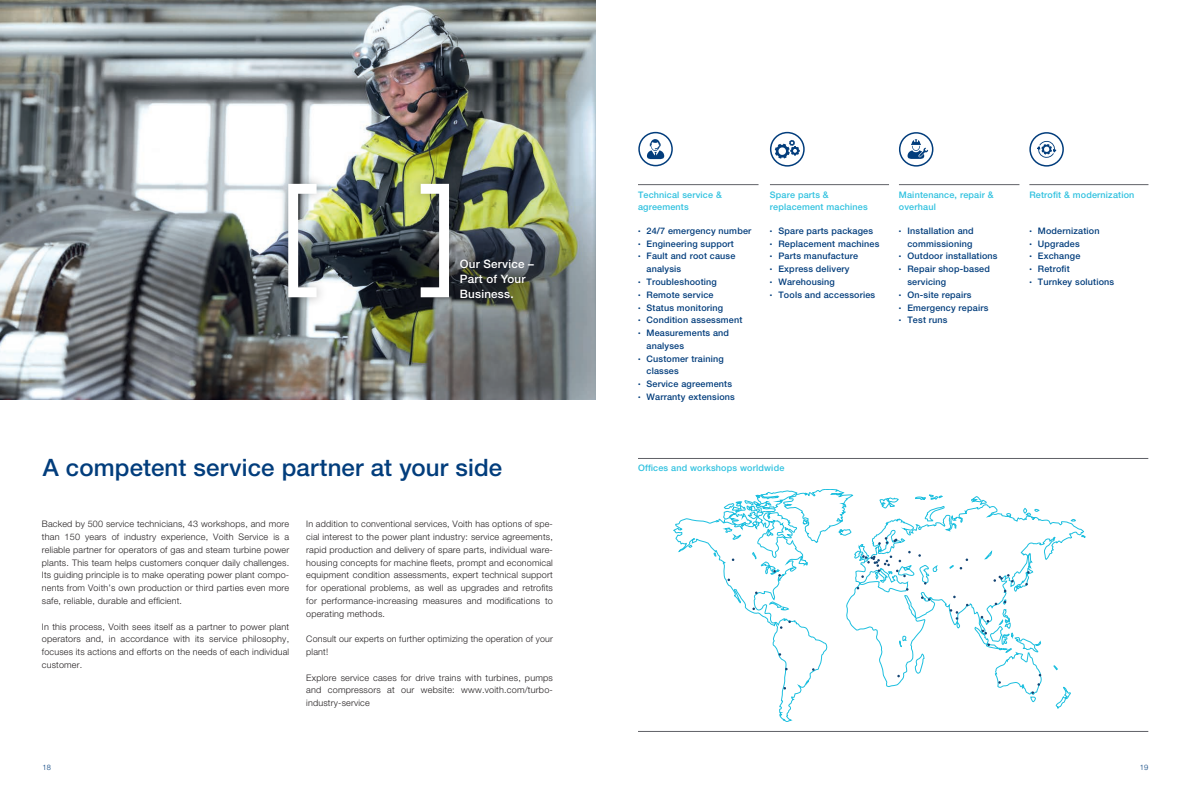
<style>
.page{position:relative;width:1191px;height:794px;background:#fff}
.page>*{position:absolute;margin:0;border:0;box-sizing:border-box;transform-origin:0 0}
.t1{font:500 24px "Helvetica Neue LT Pro";letter-spacing:.005em;color:#023d7c}
.t2{font:500 11.6px/14.8px "Helvetica Neue LT Pro";letter-spacing:.02em;color:#fff}
.t3{font:300 9px/12.8px "Helvetica Neue LT Pro";letter-spacing:.02em;color:#231f20;text-align:justify}
.t4{font:500 9px/12.8px "Helvetica Neue LT Pro";letter-spacing:.02em;color:#023d7c}
.t5{font:500 9px/12.8px "Helvetica Neue LT Pro";letter-spacing:.02em;color:#2fc1df}
.t6{font:300 7.5px "Helvetica Neue LT Pro";color:#023d7c}
.s1{font-size:5px}
</style>
<div class="page">
<img style="left:0;top:0;width:595px;height:400px">
<hr style="left:638px;top:184px;width:120px;height:1px;background:#5f6066">
<hr style="left:899px;top:184px;width:120px;height:1px;background:#5f6066">
<hr style="left:770px;top:184px;width:119px;height:1px;background:#5f6066">
<hr style="left:1029px;top:184px;width:119px;height:1px;background:#5f6066">
<svg style="left:770px;top:133px;width:34px;height:33px"></svg>
<div style="left:770px;top:132px;width:34px;height:35px;border:2px solid #023d7c;border-radius:50%"></div>
<svg style="left:775px;top:140px;width:25px;height:19px"></svg>
<svg style="left:899px;top:133px;width:33px;height:33px"></svg>
<div style="left:899px;top:132px;width:34px;height:35px;border:2px solid #023d7c;border-radius:50%"></div>
<svg style="left:907px;top:139px;width:21px;height:20px"></svg>
<div style="left:1029px;top:132px;width:34px;height:35px;border:2px solid #023d7c;border-radius:50%"></div>
<svg style="left:1037px;top:141px;width:19px;height:17px"></svg>
<svg style="left:639px;top:133px;width:33px;height:33px"></svg>
<div style="left:638px;top:132px;width:35px;height:34px;border:2px solid #023d7c;border-radius:50%"></div>
<svg style="left:647px;top:139px;width:17px;height:20px"></svg>
<div style="left:278px;top:173px;width:49px;height:135px;background:#231f20;opacity:.3"></div>
<svg style="left:288px;top:184px;width:28px;height:113px"></svg>
<div style="left:410px;top:173px;width:49px;height:135px;background:#231f20;opacity:.3"></div>
<svg style="left:421px;top:184px;width:28px;height:113px"></svg>
<hr style="left:638px;top:458px;width:510px;height:1px;background:#5f6066">
<hr style="left:638px;top:731px;width:510px;height:1px;background:#5f6066">
<svg style="left:673px;top:489px;width:412px;height:233px"></svg>
<svg style="left:773px;top:570px;width:8px;height:6px"></svg>
<svg style="left:878px;top:537px;width:19px;height:8px"></svg>
<svg style="left:861px;top:551px;width:49px;height:27px"></svg>
<svg style="left:921px;top:596px;width:9px;height:5px"></svg>
<svg style="left:949px;top:609px;width:9px;height:11px"></svg>
<svg style="left:980px;top:616px;width:9px;height:6px"></svg>
<svg style="left:981px;top:629px;width:6px;height:5px"></svg>
<svg style="left:1031px;top:683px;width:9px;height:11px"></svg>
<svg style="left:993px;top:574px;width:20px;height:8px"></svg>
<p class="t2" style="left:460px;top:256px;width:76px">Our Service –<br>Part of Your<br>Business.</p>
<h1 class="t1" style="left:43px;top:453px;width:461px">A competent service partner at your side</h1>
<p class="t3" style="left:42px;top:517px;width:249px">Backed by 500 service technicians, 43 workshops, and more than 150 years of industry experience, Voith Service is a reliable partner for operators of gas and steam turbine power plants. This team helps customers conquer daily challenges.<br>Its guiding principle is to make operating power plant compo&shy;nents from Voith’s own production or third parties even more safe, reliable, durable and efficient.</p>
<p class="t3" style="left:42px;top:620px;width:249px">In this process, Voith sees itself as a partner to power plant operators and, in accordance with its service philosophy, focuses its actions and efforts on the needs of each individual customer.</p>
<p class="t3" style="left:306px;top:517px;width:248px">In addition to conventional services, Voith has options of spe&shy;cial interest to the power plant industry: service agreements, rapid production and delivery of spare parts, individual ware&shy;housing concepts for machine fleets, prompt and economical equipment condition assessments, expert technical support for operational problems, as well as upgrades and retrofits for performance-increasing measures and modifications to operating methods.</p>
<p class="t3" style="left:306px;top:632px;width:248px">Consult our experts on further optimizing the operation of your plant!</p>
<p class="t3" style="left:306px;top:671px;width:248px">Explore service cases for drive trains with turbines, pumps and compressors at our website: www.voith.com/turbo&shy;industry-service</p>
<p class="t5" style="left:638px;top:188px;width:85px">Technical service &amp; agreements</p>
<p class="t4" style="left:638px;top:224px;width:115px"><span class="s1">•</span> 24/7 emergency number</p>
<p class="t4" style="left:638px;top:237px;width:97px"><span class="s1">•</span> Engineering support</p>
<p class="t4" style="left:646px;top:250px;width:90px;text-indent:-9px"><span class="s1">•</span> Fault and root cause analysis</p>
<p class="t4" style="left:638px;top:275px;width:80px"><span class="s1">•</span> Troubleshooting</p>
<p class="t4" style="left:638px;top:288px;width:77px"><span class="s1">•</span> Remote service</p>
<p class="t4" style="left:638px;top:301px;width:87px"><span class="s1">•</span> Status monitoring</p>
<p class="t4" style="left:638px;top:313px;width:106px"><span class="s1">•</span> Condition assessment</p>
<p class="t4" style="left:646px;top:326px;width:84px;text-indent:-9px"><span class="s1">•</span> Measurements and analyses</p>
<p class="t4" style="left:646px;top:352px;width:79px;text-indent:-9px"><span class="s1">•</span> Customer training classes</p>
<p class="t4" style="left:638px;top:377px;width:96px"><span class="s1">•</span> Service agreements</p>
<p class="t4" style="left:638px;top:390px;width:98px"><span class="s1">•</span> Warranty extensions</p>
<p class="t5" style="left:770px;top:188px;width:99px">Spare parts &amp; replacement machines</p>
<p class="t4" style="left:770px;top:224px;width:105px"><span class="s1">•</span> Spare parts packages</p>
<p class="t4" style="left:770px;top:237px;width:111px"><span class="s1">•</span> Replacement machines</p>
<p class="t4" style="left:770px;top:250px;width:90px"><span class="s1">•</span> Parts manufacture</p>
<p class="t4" style="left:770px;top:262px;width:81px"><span class="s1">•</span> Express delivery</p>
<p class="t4" style="left:770px;top:275px;width:66px"><span class="s1">•</span> Warehousing</p>
<p class="t4" style="left:770px;top:288px;width:107px"><span class="s1">•</span> Tools and accessories</p>
<p class="t5" style="left:899px;top:188px;width:96px">Maintenance, repair &amp; overhaul</p>
<p class="t4" style="left:899px;top:224px;width:76px;text-align:right"><span class="s1">•</span> Installation and commissioning</p>
<p class="t4" style="left:899px;top:250px;width:100px"><span class="s1">•</span> Outdoor installations</p>
<p class="t4" style="left:907px;top:262px;width:84px;text-indent:-9px"><span class="s1">•</span> Repair shop-based servicing</p>
<p class="t4" style="left:899px;top:288px;width:74px"><span class="s1">•</span> On-site repairs</p>
<p class="t4" style="left:899px;top:301px;width:91px"><span class="s1">•</span> Emergency repairs</p>
<p class="t4" style="left:899px;top:313px;width:50px"><span class="s1">•</span> Test runs</p>
<p class="t5" style="left:638px;top:462px;width:148px">Offices and workshops worldwide</p>
<p class="t5" style="left:1029px;top:188px;width:106px">Retrofit &amp; modernization</p>
<p class="t4" style="left:1029px;top:224px;width:72px"><span class="s1">•</span> Modernization</p>
<p class="t4" style="left:1029px;top:237px;width:52px"><span class="s1">•</span> Upgrades</p>
<p class="t4" style="left:1029px;top:250px;width:52px"><span class="s1">•</span> Exchange</p>
<p class="t4" style="left:1029px;top:262px;width:42px"><span class="s1">•</span> Retrofit</p>
<p class="t4" style="left:1029px;top:275px;width:86px"><span class="s1">•</span> Turnkey solutions</p>
<p class="t6" style="left:43px;top:762px;width:10px">18</p>
<p class="t6" style="left:1140px;top:762px;width:10px">19</p>
</div>
